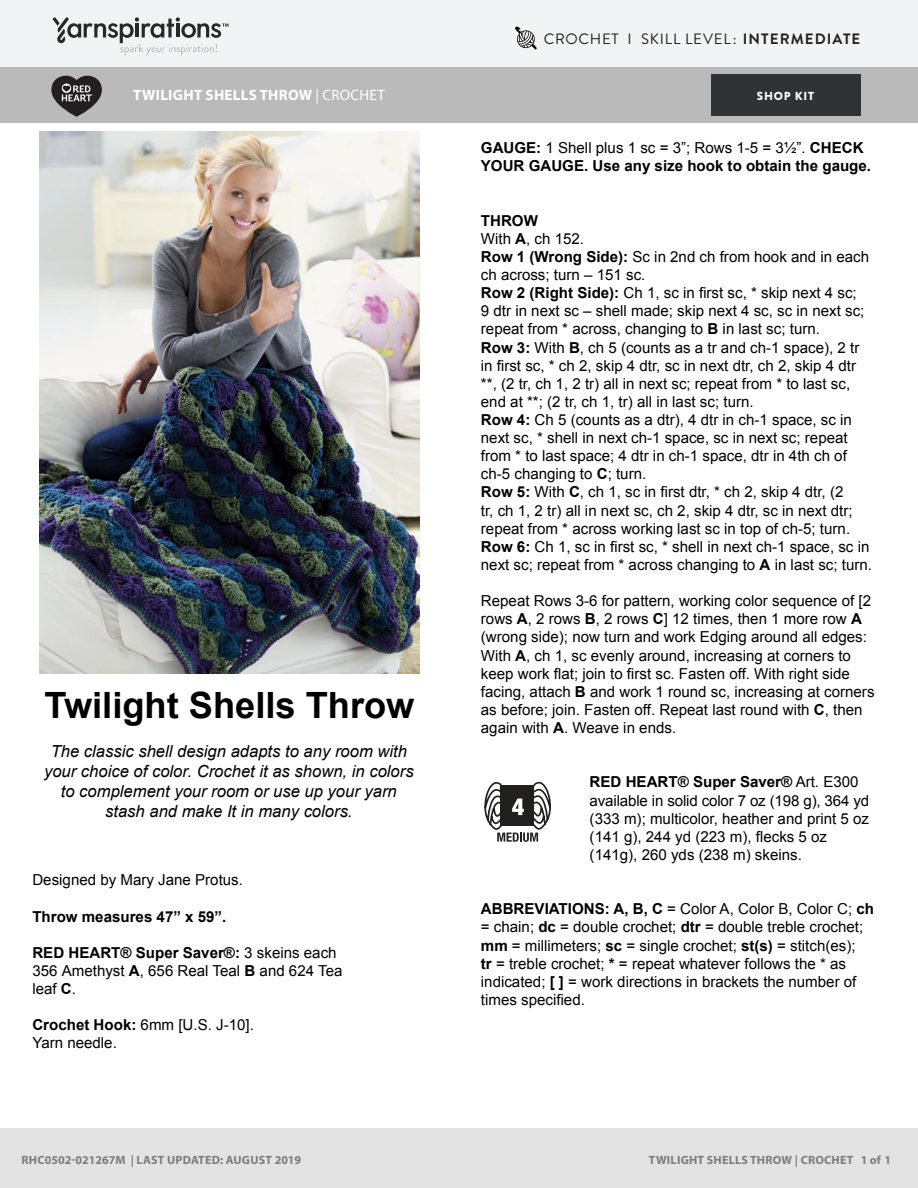
<style>
.page{position:relative;width:918px;height:1188px;background:#fff}
.page>*{position:absolute;margin:0;border:0;box-sizing:border-box;transform-origin:0 0}
.t1{font:700 36.3px "Arial";color:#000}
.t2{font:italic 16.65px/20px "Arial";color:#000;text-align:center}
.t3{font:15.15px/18.1px "Arial";color:#000}
.t4{font:700 15.15px/18.1px "Arial";color:#000}
.Skill_Level{font:15px "Brandon Grotesque";letter-spacing:.05em;color:#231f20}
.Pattern_Title{font:700 15px "Myriad Pro";letter-spacing:.02em;color:#fff}
.t5{font:700 12px "Myriad Pro";letter-spacing:.02em;color:#7d7d7d}
.t6{font:900 11.7px "Brandon Grotesque";letter-spacing:.065em;color:#fff}
.s1{font-weight:700}
.s2{font-weight:400}
</style>
<div class="page">
<div style="left:0;top:0;width:918px;height:68px;background:#f2f3f4"></div>
<div style="left:0;top:68px;width:918px;height:55px;background:#bbbaba"></div>
<svg style="left:53px;top:17px;width:176px;height:39px"></svg>
<div style="left:711px;top:74px;width:150px;height:42px;background:#2f3336"></div>
<svg style="left:51px;top:76px;width:51px;height:41px"></svg>
<div style="left:0;top:1128px;width:918px;height:60px;background:#e4e3e3"></div>
<img style="left:40px;top:131px;width:379px;height:542px">
<svg style="left:484px;top:781px;width:67px;height:61px"></svg>
<svg style="left:515px;top:26px;width:22px;height:24px"></svg>
<p class="Skill_Level" style="left:544px;top:29px;width:318px">CROCHET I SKILL LEVEL: <span class="s1">INTERMEDIATE</span></p>
<p class="Pattern_Title" style="left:133px;top:85px;width:253px">TWILIGHT SHELLS THROW <span class="s2">| CROCHET</span></p>
<p class="t6" style="left:757px;top:88px;width:59px">SHOP KIT</p>
<p class="t1" style="left:45px;top:685px;width:371px">Twilight Shells Throw</p>
<p class="t2" style="left:44px;top:741px;width:371px">The classic shell design adapts to any room with your choice of color. Crochet it as shown, in colors to complement your room or use up your yarn stash and make It in many colors.</p>
<p class="t3" style="left:32px;top:871px;width:212px">Designed by Mary Jane Protus.</p>
<p class="t4" style="left:32px;top:907px;width:195px">Throw measures 47” x 59”.</p>
<p class="t3" style="left:32px;top:943px;width:312px"><span class="s1">RED HEART® Super Saver®:</span> 3 skeins each<br>356 Amethyst <span class="s1">A</span>, 656 Real Teal <span class="s1">B</span> and 624 Tea leaf <span class="s1">C</span>.</p>
<p class="t3" style="left:32px;top:1016px;width:223px"><span class="s1">Crochet Hook:</span> 6mm [U.S. J-10].<br>Yarn needle.</p>
<p class="t4" style="left:481px;top:139px;width:392px">GAUGE: <span class="s2">1 Shell plus 1 sc = 3”; Rows 1-5 = 3½”.</span> CHECK<br>YOUR GAUGE. Use any size hook to obtain the gauge.</p>
<p class="t3" style="left:481px;top:211px;width:393px"><span class="s1">THROW<br></span>With <span class="s1">A</span>, ch 152.<br><span class="s1">Row 1 (Wrong Side):</span> Sc in 2nd ch from hook and in each ch across; turn – 151 sc.<br><span class="s1">Row 2 (Right Side):</span> Ch 1, sc in first sc, * skip next 4 sc;<br>9 dtr in next sc – shell made; skip next 4 sc, sc in next sc; repeat from * across, changing to <span class="s1">B</span> in last sc; turn.<br><span class="s1">Row 3:</span> With <span class="s1">B</span>, ch 5 (counts as a tr and ch-1 space), 2 tr in first sc, * ch 2, skip 4 dtr, sc in next dtr, ch 2, skip 4 dtr **, (2 tr, ch 1, 2 tr) all in next sc; repeat from * to last sc, end at **; (2 tr, ch 1, tr) all in last sc; turn.<br><span class="s1">Row 4:</span> Ch 5 (counts as a dtr), 4 dtr in ch-1 space, sc in next sc, * shell in next ch-1 space, sc in next sc; repeat from * to last space; 4 dtr in ch-1 space, dtr in 4th ch of ch-5 changing to <span class="s1">C</span>; turn.<br><span class="s1">Row 5:</span> With <span class="s1">C</span>, ch 1, sc in first dtr, * ch 2, skip 4 dtr, (2<br>tr, ch 1, 2 tr) all in next sc, ch 2, skip 4 dtr, sc in next dtr; repeat from * across working last sc in top of ch-5; turn.<br><span class="s1">Row 6:</span> Ch 1, sc in first sc, * shell in next ch-1 space, sc in next sc; repeat from * across changing to <span class="s1">A</span> in last sc; turn.</p>
<p class="t3" style="left:481px;top:592px;width:395px">Repeat Rows 3-6 for pattern, working color sequence of [2 rows <span class="s1">A</span>, 2 rows <span class="s1">B</span>, 2 rows <span class="s1">C</span>] 12 times, then 1 more row <span class="s1">A </span>(wrong side); now turn and work Edging around all edges:<br>With <span class="s1">A</span>, ch 1, sc evenly around, increasing at corners to keep work flat; join to first sc. Fasten off. With right side facing, attach <span class="s1">B</span> and work 1 round sc, increasing at corners as before; join. Fasten off. Repeat last round with <span class="s1">C</span>, then again with <span class="s1">A</span>. Weave in ends.</p>
<p class="t3" style="left:590px;top:773px;width:281px"><span class="s1">RED HEART® Super Saver®</span> Art. E300 available in solid color 7 oz (198 g), 364 yd (333 m); multicolor, heather and print 5 oz (141 g), 244 yd (223 m), flecks 5 oz (141g), 260 yds (238 m) skeins.</p>
<p class="t3" style="left:481px;top:900px;width:395px"><span class="s1">ABBREVIATIONS: A, B, C</span> = Color A, Color B, Color C; <span class="s1">ch </span>= chain; <span class="s1">dc</span> = double crochet; <span class="s1">dtr</span> = double treble crochet; <span class="s1">mm</span> = millimeters; <span class="s1">sc</span> = single crochet; <span class="s1">st(s)</span> = stitch(es);<br><span class="s1">tr</span> = treble crochet; <span class="s1">*</span> = repeat whatever follows the * as indicated; <span class="s1">[ ]</span> = work directions in brackets the number of times specified.</p>
<p class="t5" style="left:22px;top:1152px;width:281px">RHC0502-021267M | LAST UPDATED: AUGUST 2019</p>
<p class="t5" style="left:649px;top:1152px;width:244px">TWILIGHT SHELLS THROW | CROCHET 1 of 1</p>
</div>
